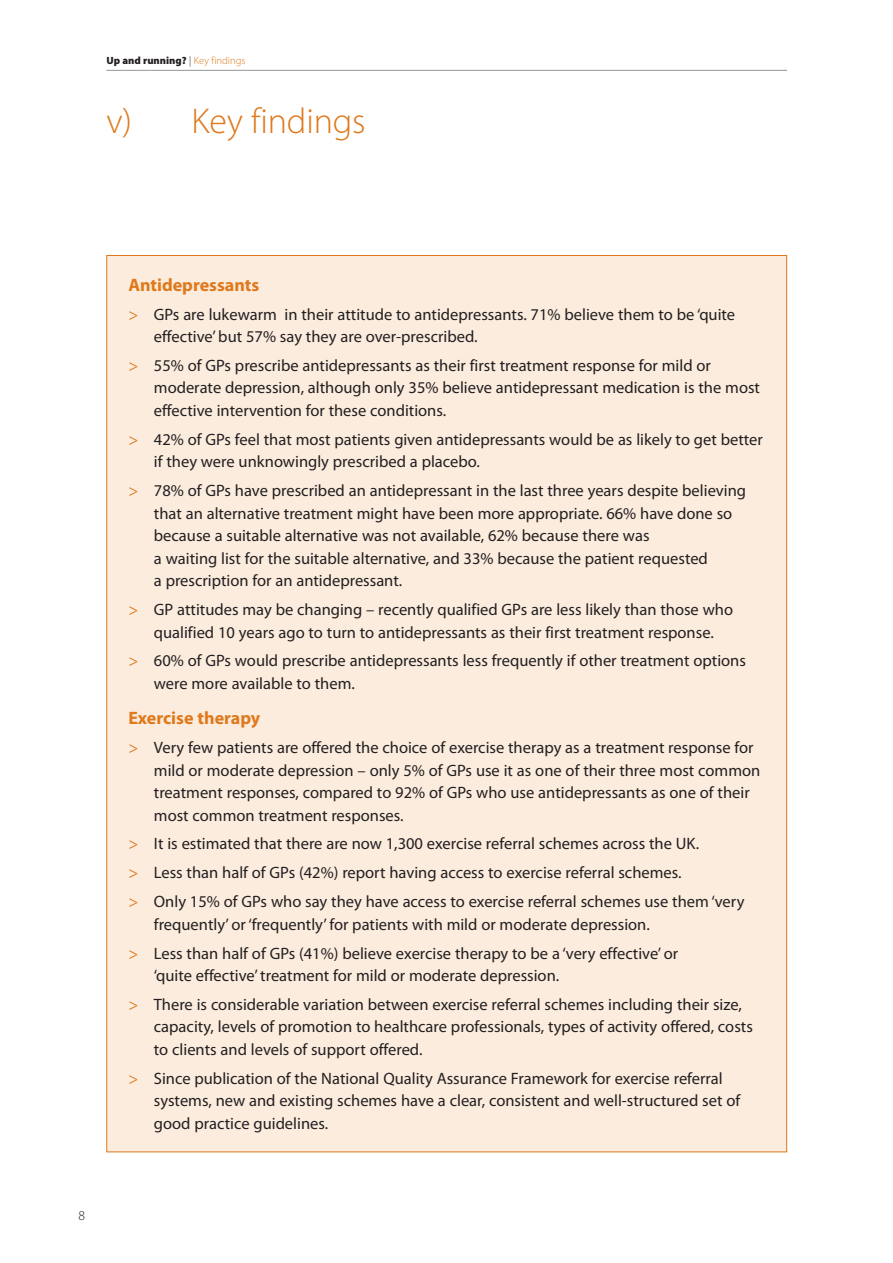
<style>
.page{position:relative;width:893px;height:1263px;background:#fff}
.page>*{position:absolute;margin:0;border:0;box-sizing:border-box;transform-origin:0 0}
.t1{font:300 36px "Myriad Pro";letter-spacing:-.005em;color:#de791c}
.t2{font:700 18px "Myriad Pro";color:#de791c}
.t3{font:16.5px/22.5px "Myriad Pro";color:#231f20}
.t4{font:16.5px/29px "Myriad Pro";color:#de791c;text-align:justify}
.t5{font:300 13.5px "Myriad Pro";color:#231f20}
.t6{font:900 10.5px "Myriad Pro";color:#231f20}
.s1{font-weight:300}
.s2{font-weight:300;color:#de791c}
</style>
<div class="page">
<hr style="left:106px;top:70px;width:681px;height:1px;background:#939598">
<div style="left:107px;top:255px;width:679px;height:897px;background:#fbecde"></div>
<p class="t6" style="left:106px;top:56px;width:140px">Up and running? <span class="s1">|</span> <span class="s2">Key findings</span></p>
<h1 class="t1" style="left:106px;top:108px;width:261px">v) Key findings</h1>
<p class="t5" style="left:78px;top:1211px;width:8px">8</p>
<p class="t2" style="left:128px;top:278px;width:132px">Antidepressants</p>
<p class="t3" style="left:154px;top:304px;width:583px">GPs are lukewarm in their attitude to antidepressants. 71% believe them to be ‘quite effective’ but 57% say they are over-prescribed.</p>
<p class="t3" style="left:154px;top:356px;width:607px">55% of GPs prescribe antidepressants as their first treatment response for mild or moderate depression, although only 35% believe antidepressant medication is the most effective intervention for these conditions.</p>
<p class="t3" style="left:154px;top:430px;width:610px">42% of GPs feel that most patients given antidepressants would be as likely to get better if they were unknowingly prescribed a placebo.</p>
<p class="t3" style="left:154px;top:481px;width:593px">78% of GPs have prescribed an antidepressant in the last three years despite believing that an alternative treatment might have been more appropriate. 66% have done so because a suitable alternative was not available, 62% because there was<br>a waiting list for the suitable alternative, and 33% because the patient requested<br>a prescription for an antidepressant.</p>
<p class="t3" style="left:154px;top:600px;width:580px">GP attitudes may be changing – recently qualified GPs are less likely than those who qualified 10 years ago to turn to antidepressants as their first treatment response.</p>
<p class="t3" style="left:154px;top:651px;width:593px">60% of GPs would prescribe antidepressants less frequently if other treatment options were more available to them.</p>
<p class="t2" style="left:128px;top:711px;width:133px">Exercise therapy</p>
<p class="t3" style="left:154px;top:738px;width:608px">Very few patients are offered the choice of exercise therapy as a treatment response for mild or moderate depression – only 5% of GPs use it as one of their three most common treatment responses, compared to 92% of GPs who use antidepressants as one of their most common treatment responses.</p>
<p class="t3" style="left:154px;top:831px;width:592px;line-height:29px">It is estimated that there are now 1,300 exercise referral schemes across the UK.<br>Less than half of GPs (42%) report having access to exercise referral schemes.<br>Only 15% of GPs who say they have access to exercise referral schemes use them ‘very</p>
<p class="t3" style="left:154px;top:911px;width:526px;line-height:29px">frequently’ or ‘frequently’ for patients with mild or moderate depression.<br>Less than half of GPs (41%) believe exercise therapy to be a ‘very effective’ or</p>
<p class="t3" style="left:154px;top:963px;width:589px;line-height:29px">‘quite effective’ treatment for mild or moderate depression.<br>There is considerable variation between exercise referral schemes including their size,</p>
<p class="t3" style="left:154px;top:1017px;width:600px">capacity, levels of promotion to healthcare professionals, types of activity offered, costs to clients and levels of support offered.</p>
<p class="t3" style="left:154px;top:1069px;width:588px">Since publication of the National Quality Assurance Framework for exercise referral systems, new and existing schemes have a clear, consistent and well-structured set of good practice guidelines.</p>
<p class="t4" style="left:128px;top:301px;width:11px">&gt;</p>
<p class="t4" style="left:128px;top:353px;width:11px">&gt;</p>
<p class="t4" style="left:128px;top:426px;width:11px">&gt;</p>
<p class="t4" style="left:128px;top:478px;width:11px">&gt;</p>
<p class="t4" style="left:128px;top:597px;width:11px">&gt;</p>
<p class="t4" style="left:128px;top:648px;width:11px">&gt;</p>
<p class="t4" style="left:128px;top:735px;width:11px">&gt;</p>
<p class="t4" style="left:128px;top:831px;width:11px">&gt; &gt; &gt;</p>
<p class="t4" style="left:128px;top:940px;width:11px">&gt;</p>
<p class="t4" style="left:128px;top:992px;width:11px">&gt;</p>
<p class="t4" style="left:128px;top:1065px;width:11px">&gt;</p>
</div>
